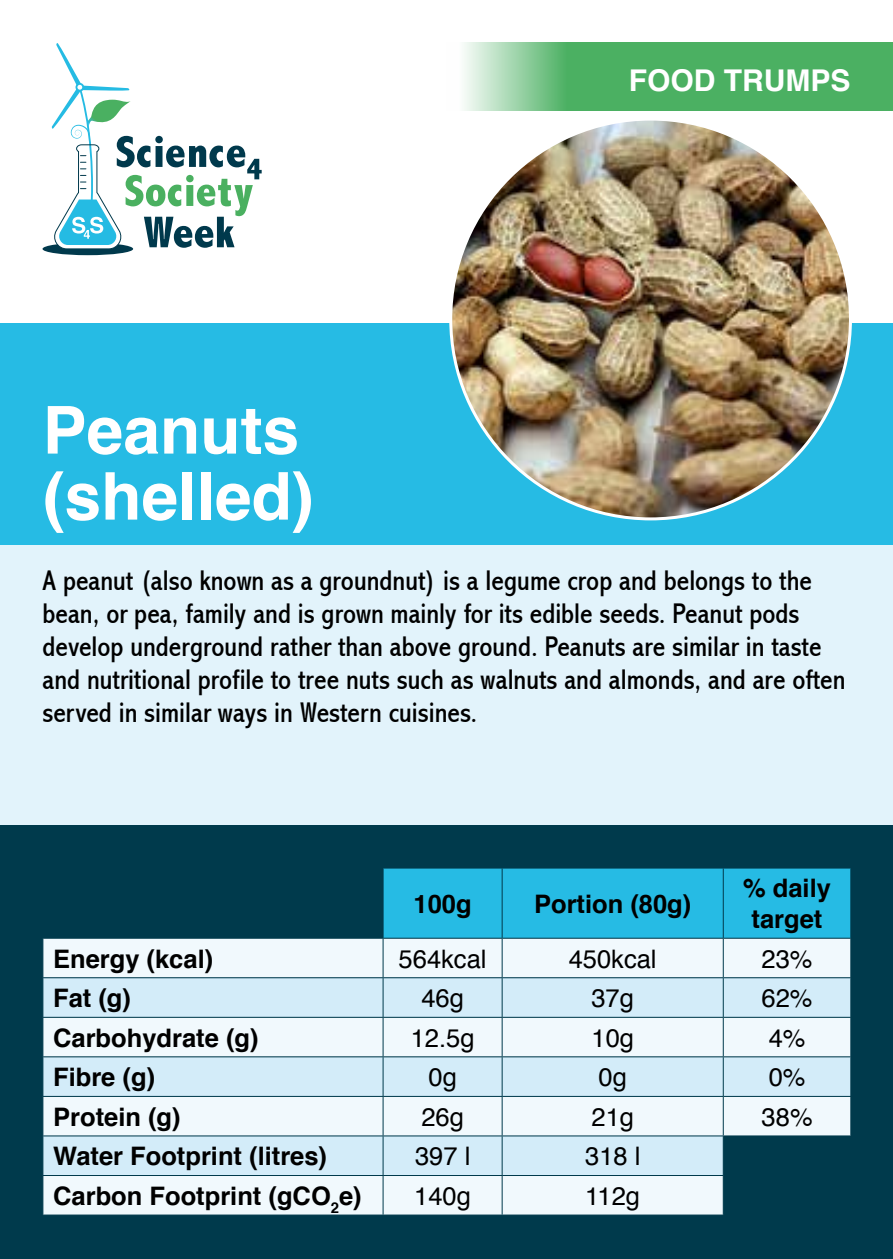
<style>
.page{position:relative;width:893px;height:1259px;background:#fff}
.page>*{position:absolute;margin:0;border:0;box-sizing:border-box;transform-origin:0 0}
.t1{font:700 66px/66px "Helvetica";color:#fff}
.t2{font:700 30px "Helvetica";color:#fff}
.t3{font:condensed 28.5px/33px "Abadi";color:#000}
.t4{font:700 25.5px/30.6px "Helvetica";color:#000;text-align:center}
.t5{font:25.5px "Helvetica";color:#000}
</style>
<div class="page">
<div style="left:0;top:544px;width:893px;height:281px;background:#e2f3fb"></div>
<div style="left:0;top:323px;width:893px;height:221px;background:#26bbe4"></div>
<div style="left:0;top:825px;width:893px;height:434px;background:#003a4c"></div>
<div style="left:43px;top:243px;width:90px;height:12px;background:#00394c;border-radius:50%"></div>
<svg style="left:50px;top:43px;width:212px;height:207px"></svg>
<svg style="left:464px;top:43px;width:429px;height:68px;fill:#4bb062"></svg>
<div style="left:384px;top:868px;width:466px;height:69px;background:#26bbe4"></div>
<svg style="left:43px;top:938px;width:807px;height:276px;fill:#f1f9fd"></svg>
<svg style="left:43px;top:978px;width:807px;height:197px;fill:#d3ecf9"></svg>
<hr style="left:383px;top:938px;width:1px;height:39px;background:#003a4c">
<hr style="left:502px;top:938px;width:1px;height:39px;background:#003a4c">
<hr style="left:723px;top:938px;width:1px;height:39px;background:#003a4c">
<hr style="left:383px;top:977px;width:119px;height:1px;background:#003a4c">
<hr style="left:383px;top:978px;width:1px;height:39px;background:#003a4c">
<hr style="left:502px;top:977px;width:221px;height:1px;background:#003a4c">
<hr style="left:502px;top:978px;width:1px;height:39px;background:#003a4c">
<hr style="left:723px;top:977px;width:128px;height:1px;background:#003a4c">
<hr style="left:723px;top:978px;width:1px;height:39px;background:#003a4c">
<hr style="left:383px;top:1016px;width:119px;height:1px;background:#003a4c">
<hr style="left:383px;top:1017px;width:1px;height:39px;background:#003a4c">
<hr style="left:502px;top:1016px;width:221px;height:1px;background:#003a4c">
<hr style="left:502px;top:1017px;width:1px;height:39px;background:#003a4c">
<hr style="left:723px;top:1016px;width:128px;height:1px;background:#003a4c">
<hr style="left:723px;top:1017px;width:1px;height:39px;background:#003a4c">
<hr style="left:383px;top:1056px;width:119px;height:1px;background:#003a4c">
<hr style="left:383px;top:1057px;width:1px;height:39px;background:#003a4c">
<hr style="left:502px;top:1056px;width:221px;height:1px;background:#003a4c">
<hr style="left:502px;top:1057px;width:1px;height:39px;background:#003a4c">
<hr style="left:723px;top:1056px;width:128px;height:1px;background:#003a4c">
<hr style="left:723px;top:1057px;width:1px;height:39px;background:#003a4c">
<hr style="left:383px;top:1096px;width:119px;height:1px;background:#003a4c">
<hr style="left:383px;top:1096px;width:1px;height:39px;background:#003a4c">
<hr style="left:502px;top:1096px;width:221px;height:1px;background:#003a4c">
<hr style="left:502px;top:1096px;width:1px;height:39px;background:#003a4c">
<hr style="left:723px;top:1096px;width:128px;height:1px;background:#003a4c">
<hr style="left:723px;top:1096px;width:1px;height:39px;background:#003a4c">
<hr style="left:383px;top:1135px;width:119px;height:1px;background:#003a4c">
<hr style="left:383px;top:1136px;width:1px;height:39px;background:#003a4c">
<hr style="left:502px;top:1135px;width:221px;height:1px;background:#003a4c">
<hr style="left:502px;top:1136px;width:1px;height:39px;background:#003a4c">
<hr style="left:723px;top:1135px;width:128px;height:1px;background:#003a4c">
<hr style="left:723px;top:1136px;width:1px;height:39px;background:#003a4c">
<hr style="left:383px;top:1175px;width:119px;height:1px;background:#003a4c">
<hr style="left:383px;top:1175px;width:1px;height:39px;background:#003a4c">
<hr style="left:502px;top:1175px;width:221px;height:1px;background:#003a4c">
<hr style="left:502px;top:1175px;width:1px;height:39px;background:#003a4c">
<hr style="left:723px;top:1175px;width:128px;height:1px;background:#003a4c">
<hr style="left:723px;top:1175px;width:1px;height:39px;background:#003a4c">
<hr style="left:502px;top:868px;width:1px;height:70px;background:#003a4c">
<hr style="left:723px;top:868px;width:1px;height:70px;background:#003a4c">
<hr style="left:43px;top:977px;width:340px;height:1px;background:#003a4c">
<hr style="left:43px;top:1016px;width:340px;height:1px;background:#003a4c">
<hr style="left:43px;top:1056px;width:340px;height:1px;background:#003a4c">
<hr style="left:43px;top:1096px;width:340px;height:1px;background:#003a4c">
<hr style="left:43px;top:1135px;width:340px;height:1px;background:#003a4c">
<hr style="left:43px;top:1175px;width:340px;height:1px;background:#003a4c">
<img style="left:451px;top:119px;width:399px;height:400px;border-radius:200px">
<h1 class="t1" style="left:43px;top:398px;width:273px">Peanuts (shelled)</h1>
<p class="t2" style="left:629px;top:56px;width:223px">FOOD TRUMPS</p>
<p class="t3" style="left:43px;top:564px;width:804px">A peanut (also known as a groundnut) is a legume crop and belongs to the bean, or pea, family and is grown mainly for its edible seeds. Peanut pods develop underground rather than above ground. Peanuts are similar in taste and nutritional profile to tree nuts such as walnuts and almonds, and are often served in similar ways in Western cuisines.</p>
<p class="t4" style="left:414px;top:888px;width:60px">100g</p>
<p class="t4" style="left:534px;top:888px;width:159px">Portion (80g)</p>
<p class="t4" style="left:743px;top:873px;width:89px">% daily target</p>
<p class="t4" style="left:53px;top:943px;width:162px">Energy (kcal)</p>
<p class="t5" style="left:399px;top:939px;width:89px">564kcal</p>
<p class="t5" style="left:569px;top:939px;width:89px">450kcal</p>
<p class="t5" style="left:761px;top:939px;width:53px">23%</p>
<p class="t4" style="left:53px;top:983px;width:79px">Fat (g)</p>
<p class="t5" style="left:421px;top:978px;width:44px">46g</p>
<p class="t5" style="left:591px;top:978px;width:44px">37g</p>
<p class="t5" style="left:761px;top:978px;width:53px">62%</p>
<p class="t4" style="left:53px;top:1022px;width:207px">Carbohydrate (g)</p>
<p class="t5" style="left:411px;top:1018px;width:65px">12.5g</p>
<p class="t5" style="left:591px;top:1018px;width:44px">10g</p>
<p class="t5" style="left:769px;top:1018px;width:38px">4%</p>
<p class="t4" style="left:53px;top:1062px;width:103px">Fibre (g)</p>
<p class="t5" style="left:428px;top:1057px;width:30px">0g</p>
<p class="t5" style="left:599px;top:1057px;width:30px">0g</p>
<p class="t5" style="left:769px;top:1057px;width:38px">0%</p>
<p class="t4" style="left:53px;top:1101px;width:129px">Protein (g)</p>
<p class="t5" style="left:421px;top:1097px;width:44px">26g</p>
<p class="t5" style="left:591px;top:1097px;width:44px">21g</p>
<p class="t5" style="left:762px;top:1097px;width:53px">38%</p>
<p class="t4" style="left:53px;top:1141px;width:275px">Water Footprint (litres)</p>
<p class="t5" style="left:415px;top:1136px;width:57px">397 l</p>
<p class="t5" style="left:585px;top:1136px;width:57px">318 l</p>
<p class="t4" style="left:53px;top:1180px;width:310px">Carbon Footprint (gCO<sub>2</sub>e)</p>
<p class="t5" style="left:414px;top:1176px;width:58px">140g</p>
<p class="t5" style="left:585px;top:1176px;width:56px">112g</p>
</div>
